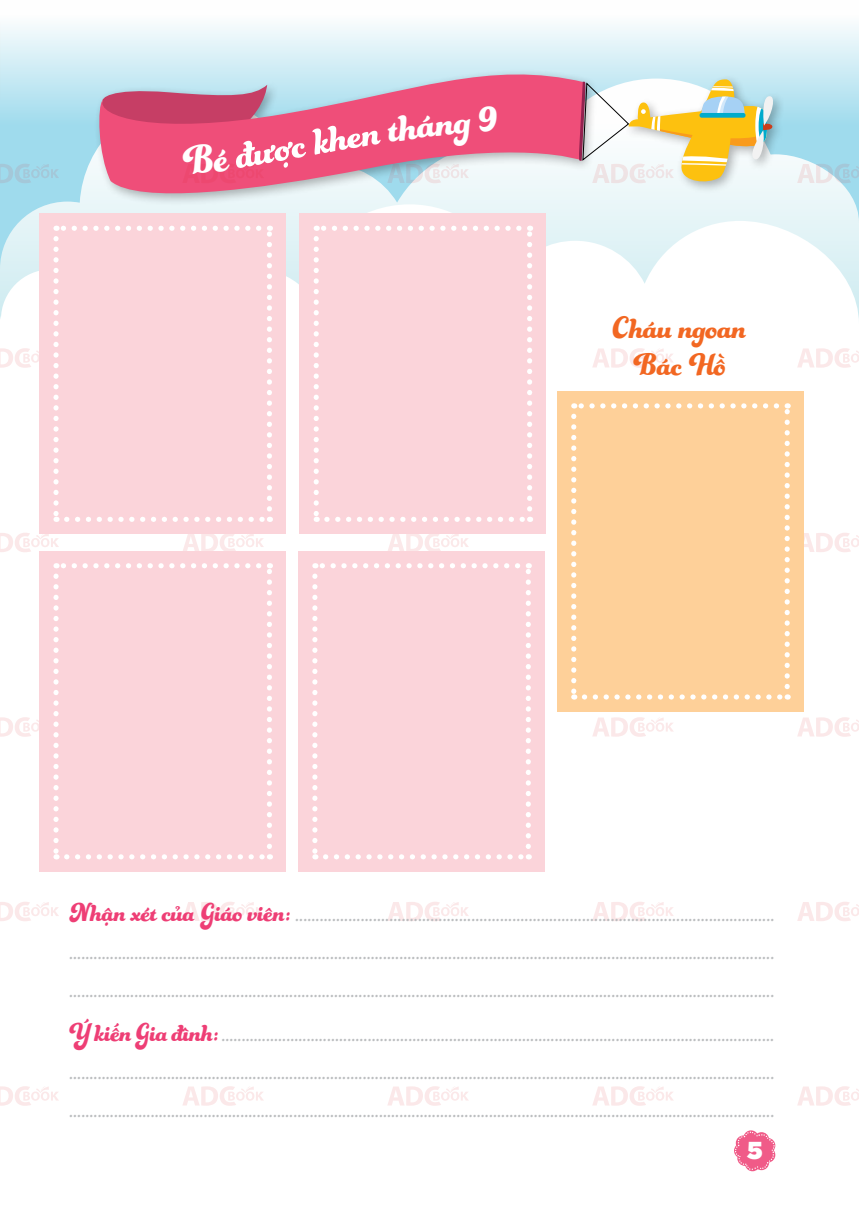
<style>
.page{position:relative;width:859px;height:1221px;background:#fff}
.page>*{position:absolute;margin:0;border:0;box-sizing:border-box;transform-origin:0 0}
.t1{font:43.75px "UVF Funkydori";color:#fff}
.t2{font:33.6px/36.8px "UVF Funkydori";color:#f26722;text-align:center}
.t3{font:900 24.5px "i Ciel Gotham";color:#fff}
.t4{font:italic 19.25px/38px "Myriad Pro";color:#bcbec0;text-align:justify}
.s1{font-family:"UVF Funkydori";font-style:normal;font-size:28px;color:#ee3e75}
</style>
<div class="page">
<svg style="left:272px;top:25px;width:586px;height:244px;fill:#e6f5f8"></svg>
<svg style="left:272px;top:59px;width:312px;height:145px;background:#e1a0b8"></svg>
<div style="left:623px;top:74px;width:162px;height:120px;background:#000;opacity:.3"></div>
<svg style="left:734px;top:1130px;width:41px;height:41px"></svg>
<svg style="left:387px;top:164px;width:82px;height:19px"></svg>
<svg style="left:578px;top:79px;width:198px;height:105px"></svg>
<svg style="left:796px;top:164px;width:62px;height:19px"></svg>
<svg style="left:593px;top:348px;width:80px;height:20px"></svg>
<svg style="left:797px;top:348px;width:61px;height:20px"></svg>
<svg style="left:0;top:533px;width:59px;height:19px"></svg>
<svg style="left:183px;top:534px;width:81px;height:17px"></svg>
<svg style="left:388px;top:534px;width:81px;height:17px"></svg>
<svg style="left:803px;top:532px;width:55px;height:20px"></svg>
<svg style="left:593px;top:717px;width:80px;height:19px"></svg>
<svg style="left:797px;top:717px;width:61px;height:19px"></svg>
<svg style="left:0;top:902px;width:59px;height:19px"></svg>
<svg style="left:182px;top:902px;width:82px;height:19px"></svg>
<svg style="left:387px;top:902px;width:82px;height:19px"></svg>
<svg style="left:592px;top:902px;width:81px;height:19px"></svg>
<svg style="left:797px;top:902px;width:61px;height:19px"></svg>
<svg style="left:0;top:1086px;width:59px;height:19px"></svg>
<svg style="left:183px;top:1086px;width:80px;height:19px"></svg>
<svg style="left:388px;top:1086px;width:80px;height:19px"></svg>
<svg style="left:593px;top:1086px;width:80px;height:19px"></svg>
<svg style="left:797px;top:1086px;width:61px;height:19px"></svg>
<div style="left:39px;top:551px;width:247px;height:320px;background:#fbd4da"></div>
<svg style="left:0;top:563px;width:272px;height:296px"></svg>
<div style="left:39px;top:213px;width:247px;height:321px;background:#fbd4da"></div>
<div style="left:299px;top:213px;width:247px;height:321px;background:#fbd4da"></div>
<svg style="left:313px;top:239px;width:6px;height:283px"></svg>
<svg style="left:327px;top:517px;width:203px;height:5px"></svg>
<svg style="left:527px;top:226px;width:5px;height:283px"></svg>
<svg style="left:316px;top:226px;width:202px;height:5px"></svg>
<div style="left:298px;top:551px;width:246px;height:320px;background:#fbd4da"></div>
<svg style="left:325px;top:854px;width:197px;height:5px"></svg>
<svg style="left:312px;top:576px;width:5px;height:283px"></svg>
<svg style="left:526px;top:563px;width:4px;height:283px"></svg>
<svg style="left:315px;top:563px;width:202px;height:5px"></svg>
<div style="left:557px;top:391px;width:246px;height:320px;background:#fed099"></div>
<svg style="left:571px;top:416px;width:5px;height:283px"></svg>
<svg style="left:584px;top:694px;width:203px;height:5px"></svg>
<svg style="left:784px;top:403px;width:5px;height:283px"></svg>
<svg style="left:573px;top:403px;width:203px;height:5px"></svg>
<svg style="left:0;top:25px;width:272px;height:497px"></svg>
<svg style="left:346px;top:130px;width:35px;height:19px"></svg>
<div style="left:387px;top:113px;width:85px;height:34px;background:#ef4e79"></div>
<svg style="left:478px;top:106px;width:19px;height:27px"></svg>
<h1 class="t1" style="left:230px;top:128px;width:115px;rotate:-10deg">được kh</h1>
<h2 class="t2" style="left:612px;top:308px;width:135px">Cháu ngoan<br>Bác Hồ</h2>
<p class="t4" style="left:69px;top:895px;width:706px"><span class="s1">Nhận xét của Giáo viên:</span> ..................................................................................................................... ............................................................................................................................................................................. .............................................................................................................................................................................</p>
<p class="t4" style="left:69px;top:1014px;width:706px"><span class="s1">Ý kiến Gia đình:</span> ........................................................................................................................................ ............................................................................................................................................................................. .............................................................................................................................................................................</p>
<p class="t3" style="left:746px;top:1131px;width:17px">5</p>
</div>
